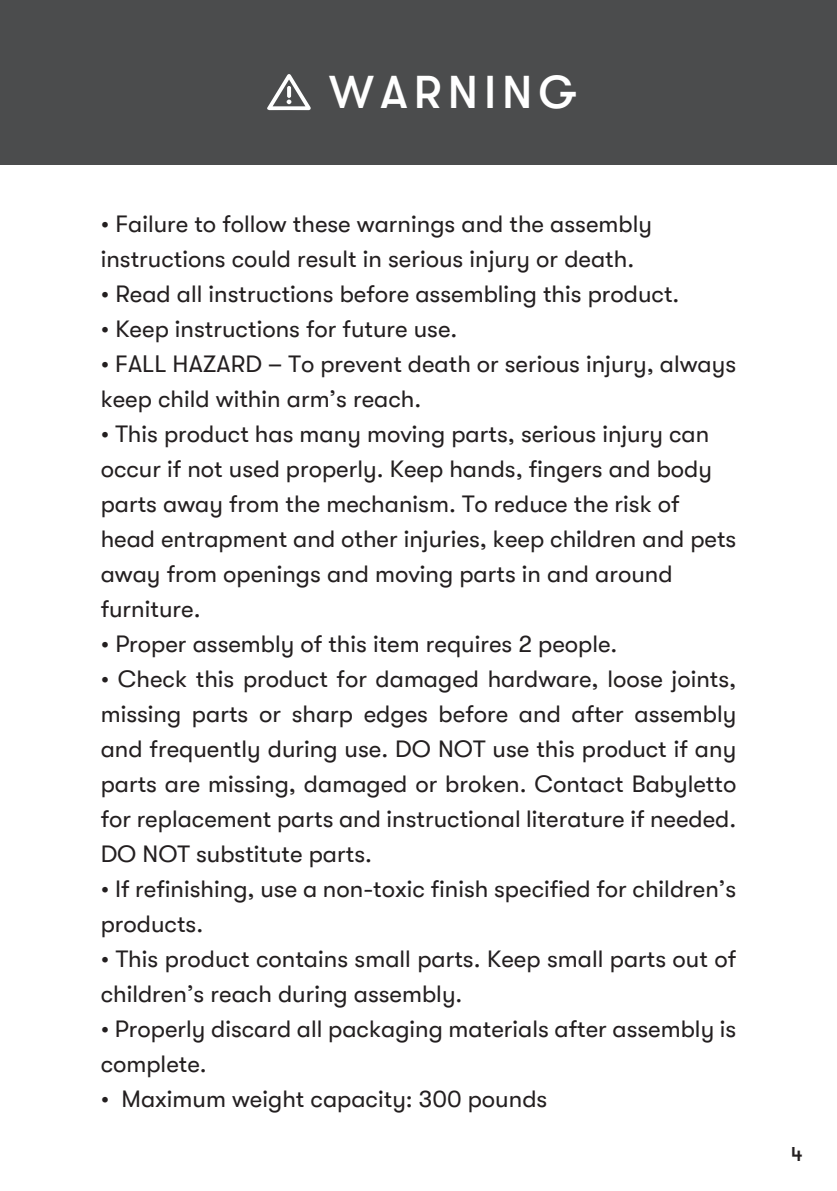
<style>
.page{position:relative;width:837px;height:1191px;background:#fff}
.page>*{position:absolute;margin:0;border:0;box-sizing:border-box;transform-origin:0 0}
.t1{font:500 46px "GT Walsheim";letter-spacing:.13em;color:#fff}
.t2{font:24px/35px "GT Walsheim";color:#231f20}
.t3{font:500 20px "GT Walsheim";color:#231f20}
</style>
<div class="page">
<div style="left:0;top:0;width:836px;height:165px;background:#4b4c4d"></div>
<svg style="left:267px;top:74px;width:44px;height:36px"></svg>
<h1 class="t1" style="left:329px;top:66px;width:249px">WARNING</h1>
<p class="t2" style="left:101px;top:206px;width:552px">• Failure to follow these warnings and the assembly instructions could result in serious injury or death.</p>
<p class="t2" style="left:101px;top:276px;width:580px">• Read all instructions before assembling this product.</p>
<p class="t2" style="left:101px;top:311px;width:358px">• Keep instructions for future use.</p>
<p class="t2" style="left:101px;top:346px;width:636px">• FALL HAZARD – To prevent death or serious injury, always keep child within arm’s reach.</p>
<p class="t2" style="left:101px;top:416px;width:637px">• This product has many moving parts, serious injury can occur if not used properly. Keep hands, fingers and body parts away from the mechanism. To reduce the risk of head entrapment and other injuries, keep children and pets away from openings and moving parts in and around furniture.</p>
<p class="t2" style="left:101px;top:626px;width:518px">• Proper assembly of this item requires 2 people.</p>
<p class="t2" style="left:101px;top:661px;width:637px;text-align:justify">• Check this product for damaged hardware, loose joints, missing parts or sharp edges before and after assembly and frequently during use. DO NOT use this product if any parts are missing, damaged or broken. Contact Babyletto for replacement parts and instructional literature if needed.<br>DO NOT substitute parts.</p>
<p class="t2" style="left:101px;top:871px;width:637px">• If refinishing, use a non-toxic finish specified for children’s products.</p>
<p class="t2" style="left:101px;top:941px;width:636px">• This product contains small parts. Keep small parts out of children’s reach during assembly.</p>
<p class="t2" style="left:101px;top:1011px;width:637px">• Properly discard all packaging materials after assembly is complete.</p>
<p class="t2" style="left:101px;top:1081px;width:448px">• Maximum weight capacity: 300 pounds</p>
<p class="t3" style="left:791px;top:1142px;width:13px">4</p>
</div>
